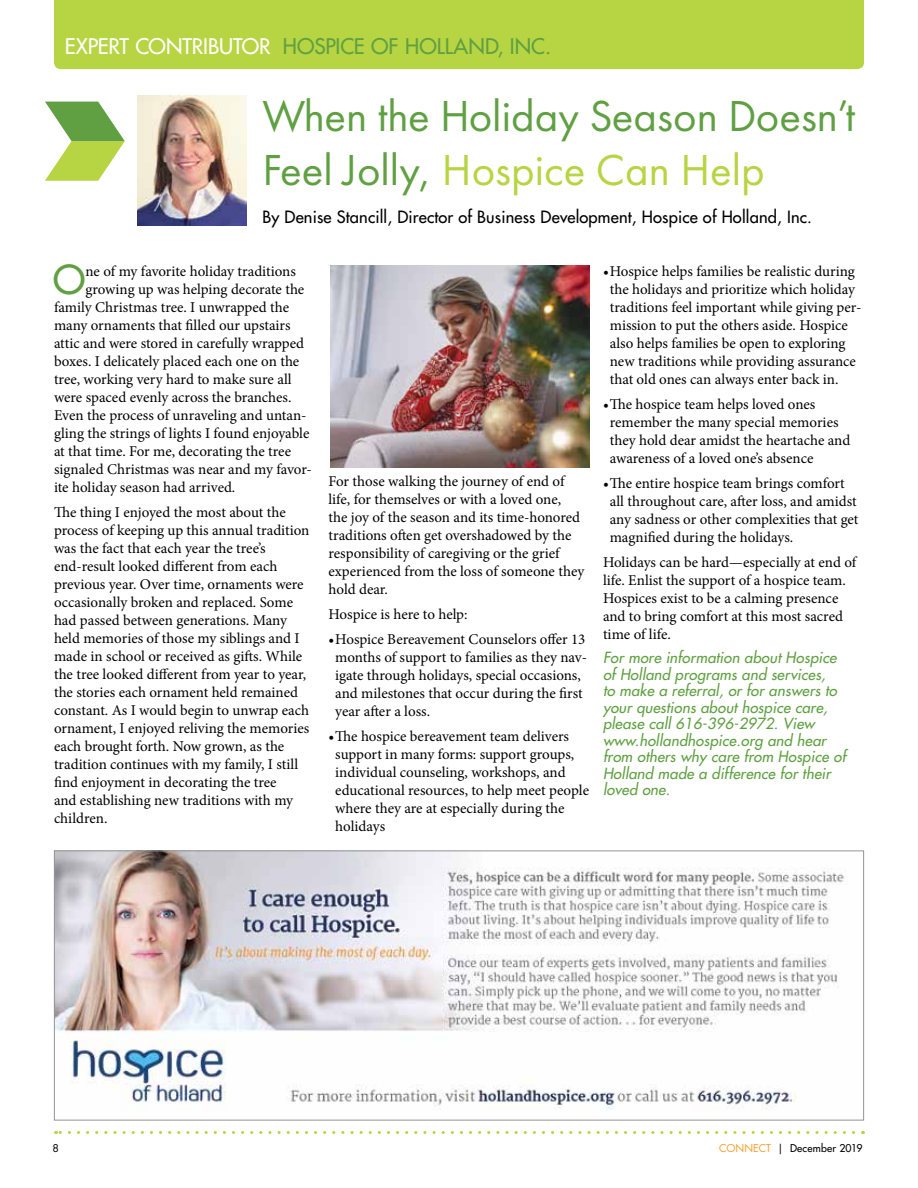
<style>
.page{position:relative;width:918px;height:1188px;background:#fff}
.page>*{position:absolute;margin:0;border:0;box-sizing:border-box;transform-origin:0 0}
.t1{font:45px/54px "Futura PT";color:#60a043}
.t2{font:38.85px "Futura";color:#60a043}
.t3{font:21px "Futura";letter-spacing:-.005em;color:#60a043}
.t4{font:16.5px "Futura";letter-spacing:.01em;color:#000}
.t5{font:15px/18px "Minion Pro";color:#000}
.t6{font:italic 15px/16.5px "Futura";letter-spacing:.01em;color:#60a043}
.t7{font:10.5px "Futura";letter-spacing:.02em;color:#000}
.t8{font:10.5px "Futura";color:#000}
.s1{color:#fff}
.s2{color:#b7d442}
.s3{color:#f99c25}
.s4{font-style:inherit}
</style>
<div class="page">
<div style="left:54px;top:0;width:810px;height:69px;background:#b7d442"></div>
<svg style="left:45px;top:102px;width:80px;height:79px"></svg>
<img style="left:137px;top:95px;width:109px;height:131px">
<svg style="left:56px;top:1131px;width:798px;height:3px"></svg>
<img style="left:56px;top:852px;width:789px;height:258px">
<img style="left:330px;top:266px;width:260px;height:202px">
<h3 class="t3" style="left:65px;top:33px;width:488px"><span class="s1">EXPERT CONTRIBUTOR</span> HOSPICE OF HOLLAND, INC.</h3>
<h1 class="t1" style="left:262px;top:89px;width:594px">When the Holiday Season Doesn’t<br>Feel Jolly, <span class="s2">Hospice Can Help</span></h1>
<p class="t4" style="left:262px;top:207px;width:551px">By Denise Stancill, Director of Business Development, Hospice of Holland, Inc.</p>
<h2 class="t2" style="left:53px;top:256px;width:34px">O</h2>
<p class="t5" style="left:85px;top:263px;width:212px">ne of my favorite holiday traditions</p>
<p class="t5" style="left:85px;top:281px;width:220px">growing up was helping decorate the</p>
<p class="t5" style="left:54px;top:299px;width:237px">family Christmas tree. I unwrapped the</p>
<p class="t5" style="left:54px;top:317px;width:238px">many ornaments that filled our upstairs</p>
<p class="t5" style="left:54px;top:335px;width:252px">attic and were stored in carefully wrapped</p>
<p class="t5" style="left:54px;top:353px;width:247px">boxes. I delicately placed each one on the</p>
<p class="t5" style="left:54px;top:371px;width:239px">tree, working very hard to make sure all</p>
<p class="t5" style="left:54px;top:389px;width:239px">were spaced evenly across the branches.</p>
<p class="t5" style="left:54px;top:407px;width:254px">Even the process of unraveling and untan-</p>
<p class="t5" style="left:54px;top:425px;width:257px">gling the strings of lights I found enjoyable</p>
<p class="t5" style="left:54px;top:443px;width:239px">at that time. For me, decorating the tree</p>
<p class="t5" style="left:54px;top:461px;width:259px">signaled Christmas was near and my favor-</p>
<p class="t5" style="left:54px;top:479px;width:183px">ite holiday season had arrived.</p>
<p class="t5" style="left:54px;top:503px;width:257px">The thing I enjoyed the most about the process of keeping up this annual tradition was the fact that each year the tree’s end-result looked different from each previous year. Over time, ornaments were occasionally broken and replaced. Some had passed between generations. Many held memories of those my siblings and I made in school or received as gifts. While the tree looked different from year to year, the stories each ornament held remained constant. As I would begin to unwrap each ornament, I enjoyed reliving the memories each brought forth. Now grown, as the tradition continues with my family, I still find enjoyment in decorating the tree<br>and establishing new traditions with my children.</p>
<p class="t5" style="left:329px;top:473px;width:257px">For those walking the journey of end of life, for themselves or with a loved one,<br>the joy of the season and its time-honored traditions often get overshadowed by the responsibility of caregiving or the grief experienced from the loss of someone they hold dear.</p>
<p class="t5" style="left:329px;top:605px;width:141px">Hospice is here to help:</p>
<p class="t5" style="left:335px;top:630px;width:253px;text-indent:-7px">•Hospice Bereavement Counselors offer 13 months of support to families as they nav&shy;igate through holidays, special occasions, and milestones that occur during the first year after a loss.</p>
<p class="t5" style="left:335px;top:727px;width:255px;text-indent:-7px">•The hospice bereavement team delivers support in many forms: support groups, individual counseling, workshops, and educational resources, to help meet people where they are at especially during the holidays</p>
<p class="t5" style="left:610px;top:263px;width:253px;text-indent:-7px">•Hospice helps families be realistic during the holidays and prioritize which holiday traditions feel important while giving per&shy;mission to put the others aside. Hospice also helps families be open to exploring new traditions while providing assurance that old ones can always enter back in.</p>
<p class="t5" style="left:610px;top:395px;width:242px;text-indent:-7px">•The hospice team helps loved ones remember the many special memories they hold dear amidst the heartache and awareness of a loved one’s absence</p>
<p class="t5" style="left:610px;top:474px;width:250px;text-indent:-7px">•The entire hospice team brings comfort all throughout care, after loss, and amidst any sadness or other complexities that get magnified during the holidays.</p>
<p class="t5" style="left:603px;top:553px;width:255px">Holidays can be hard—especially at end of life. Enlist the support of a hospice team.<br>Hospices exist to be a calming presence and to bring comfort at this most sacred time of life.</p>
<p class="t6" style="left:603px;top:650px;width:244px">For more information about Hospice of Holland programs and services,<br>to make a referral, or for answers to your questions about hospice care, please call 616-396-2972. View www.hollandhospice.org and hear from others why care from Hospice of<br>Holland made a difference for their loved one.</p>
<p class="t8" style="left:52px;top:1142px;width:8px">8</p>
<p class="t7" style="left:719px;top:1142px;width:145px"><span class="s3">CONNECT</span> <span class="s4">|</span> December 2019</p>
</div>
